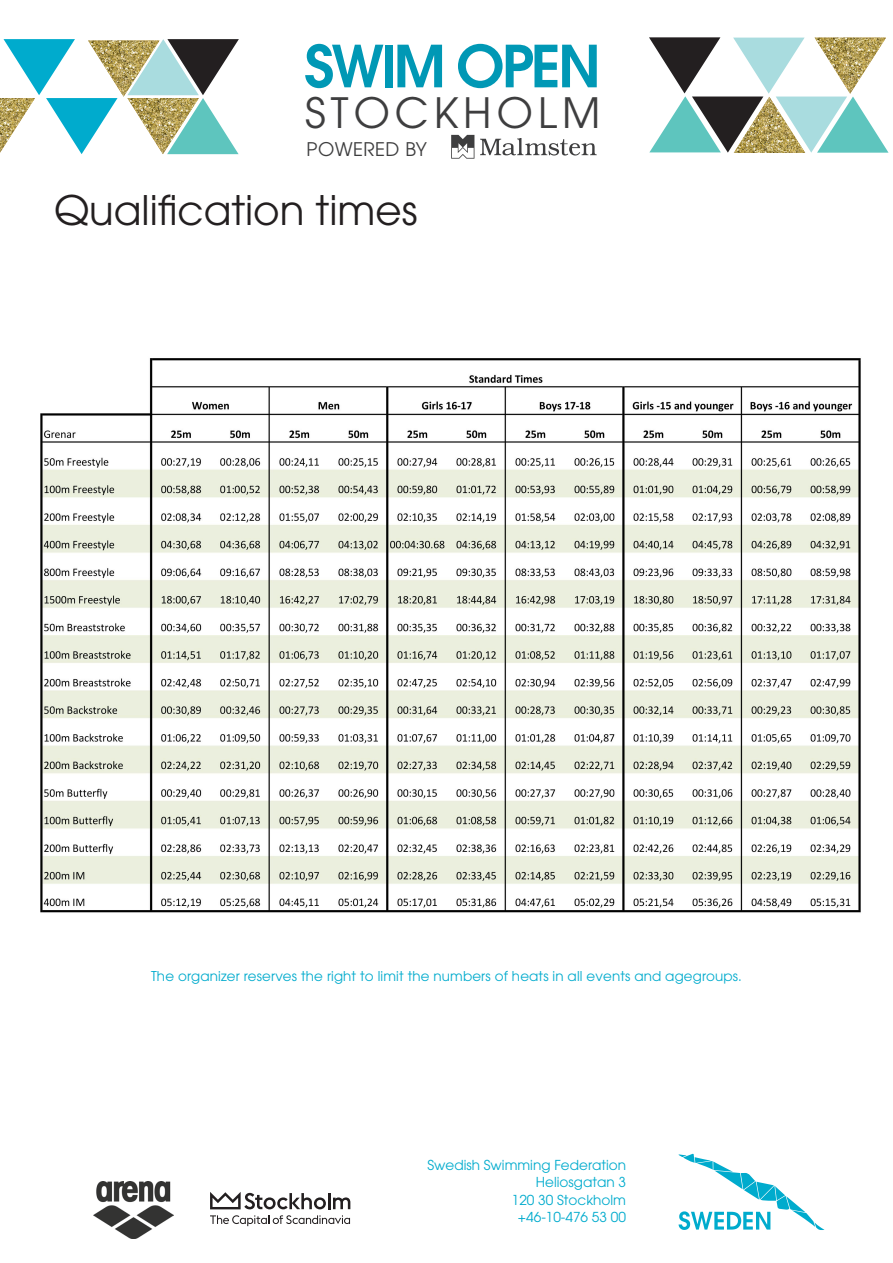
<style>
.page{position:relative;width:893px;height:1263px;background:#fff}
.page>*{position:absolute;margin:0;border:0;box-sizing:border-box;transform-origin:0 0}
.t1{font:600 57.6px "ITC Avant Garde Std";letter-spacing:-.05em;color:#0098b5}
.t2{font:41.55px "ITC Avant Garde Std";letter-spacing:.12em;color:#3e3e3f}
.t3{font:40.5px "ITC Avant Garde Pro";color:#231f20}
.t4{font:18.75px "ITC Avant Garde Std";letter-spacing:.02em;color:#3e3e3f}
.t5{font:13.65px/17.5px "ITC Avant Garde Std";color:#00abcd;text-align:right}
.tabell{font:13.5px "ITC Avant Garde Std";letter-spacing:.01em;color:#00abcd}
</style>
<div class="page">
<img style="left:94px;top:1182px;width:79px;height:56px">
<svg style="left:678px;top:1154px;width:146px;height:76px"></svg>
<svg style="left:210px;top:1215px;width:140px;height:11px"></svg>
<svg style="left:210px;top:1192px;width:140px;height:17px"></svg>
<img style="left:40px;top:358px;width:821px;height:555px">
<svg style="left:0;top:39px;width:239px;height:115px"></svg>
<img style="left:127px;top:98px;width:72px;height:56px">
<svg style="left:649px;top:37px;width:240px;height:116px"></svg>
<img style="left:734px;top:97px;width:71px;height:56px">
<svg style="left:480px;top:138px;width:117px;height:18px"></svg>
<svg style="left:451px;top:135px;width:23px;height:24px"></svg>
<p class="t1" style="left:304px;top:29px;width:298px">SWIM OPEN</p>
<p class="t2" style="left:305px;top:87px;width:297px">STOCKHOLM</p>
<p class="t4" style="left:307px;top:137px;width:122px">POWERED BY</p>
<p class="t3" style="left:54px;top:185px;width:365px">Qualification times</p>
<p class="tabell" style="left:151px;top:968px;width:592px">The organizer reserves the right to limit the numbers of heats in all events and agegroups.</p>
<p class="t5" style="left:427px;top:1156px;width:200px">Swedish Swimming Federation<br>Heliosgatan 3<br>120 30 Stockholm<br>+46-10-476 53 00</p>
</div>
